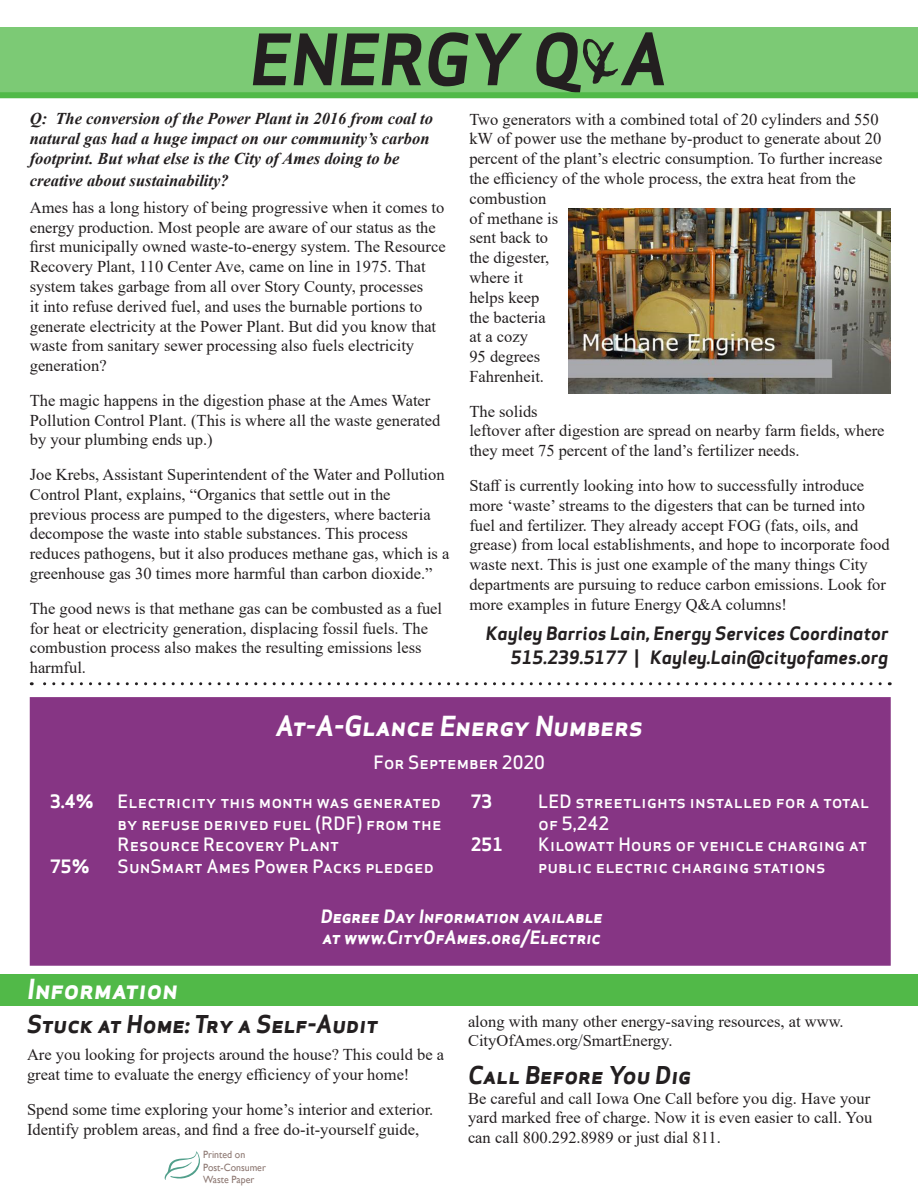
<style>
.page{position:relative;width:918px;height:1188px;background:#fff}
.page>*{position:absolute;margin:0;border:0;box-sizing:border-box;transform-origin:0 0}
.t1{font:italic 700 69px "Apex Sans";color:#231f20}
.t2{font:italic 700 27px "Apex Sans";color:#fff}
.t3{font:italic 700 24px "Apex Sans";color:#231f20}
.t4{font:500 18px/21.6px "Apex Sans";color:#fff}
.t5{font:italic 700 18px "Apex Sans";color:#231f20}
.t6{font:italic 700 18px "Apex Sans";color:#fff}
.t7{font:700 18px "Apex Sans";color:#fff}
.t8{font:16.5px/19.8px "Times New Roman";color:#231f20}
.t9{font:italic 700 16.5px/19.8px "Times New Roman";color:#231f20}
.t10{font:10.5px/12.6px "Gill Sans";color:#8d7872;scale:.94 1}
.s1{font-family:"Mistral";font-weight:400;font-style:normal}
.s2{font-style:normal}
</style>
<div class="page">
<div style="left:0;top:975px;width:918px;height:31px;background:#51b948"></div>
<svg style="left:31px;top:682px;width:849px;height:3px"></svg>
<div style="left:0;top:27px;width:918px;height:68px;background:#7cca75"></div>
<div style="left:0;top:92px;width:918px;height:6px;background:#51b948"></div>
<svg style="left:164px;top:1151px;width:36px;height:29px"></svg>
<div style="left:30px;top:697px;width:861px;height:269px;background:#863584;border:6px solid #863584"></div>
<img style="left:568px;top:208px;width:322px;height:185px">
<p class="t1" style="left:250px;top:15px;width:419px">ENERGY Q<span class="s1">&amp;</span>A</p>
<p class="t9" style="left:30px;top:108px;width:405px">Q: The conversion of the Power Plant in 2016 from coal to natural gas had a huge impact on our community’s carbon footprint. But what else is the City of Ames doing to be</p>
<p class="t9" style="left:30px;top:170px;width:200px">creative about sustainability?</p>
<p class="t8" style="left:30px;top:197px;width:417px">Ames has a long history of being progressive when it comes to energy production. Most people are aware of our status as the first municipally owned waste-to-energy system. The Resource Recovery Plant, 110 Center Ave, came on line in 1975. That system takes garbage from all over Story County, processes<br>it into refuse derived fuel, and uses the burnable portions to generate electricity at the Power Plant. But did you know that waste from sanitary sewer processing also fuels electricity generation?</p>
<p class="t8" style="left:30px;top:390px;width:412px">The magic happens in the digestion phase at the Ames Water<br>Pollution Control Plant. (This is where all the waste generated by your plumbing ends up.)</p>
<p class="t8" style="left:30px;top:464px;width:421px">Joe Krebs, Assistant Superintendent of the Water and Pollution Control Plant, explains, “Organics that settle out in the previous process are pumped to the digesters, where bacteria decompose the waste into stable substances. This process reduces pathogens, but it also produces methane gas, which is a greenhouse gas 30 times more harmful than carbon dioxide.”</p>
<p class="t8" style="left:30px;top:598px;width:414px">The good news is that methane gas can be combusted as a fuel for heat or electricity generation, displacing fossil fuels. The combustion process also makes the resulting emissions less harmful.</p>
<p class="t8" style="left:469px;top:109px;width:415px">Two generators with a combined total of 20 cylinders and 550 kW of power use the methane by-product to generate about 20 percent of the plant’s electric consumption. To further increase the efficiency of the whole process, the extra heat from the combustion<br>of methane is<br>sent back to<br>the digester,<br>where it<br>helps keep<br>the bacteria<br>at a cozy<br>95 degrees<br>Fahrenheit.</p>
<p class="t8" style="left:469px;top:401px;width:417px">The solids<br>leftover after digestion are spread on nearby farm fields, where they meet 75 percent of the land’s fertilizer needs.</p>
<p class="t8" style="left:469px;top:475px;width:422px">Staff is currently looking into how to successfully introduce more ‘waste’ streams to the digesters that can be turned into fuel and fertilizer. They already accept FOG (fats, oils, and grease) from local establishments, and hope to incorporate food waste next. This is just one example of the many things City departments are pursuing to reduce carbon emissions. Look for more examples in future Energy Q&amp;A columns!</p>
<p class="t5" style="left:486px;top:622px;width:404px">Kayley Barrios Lain, Energy Services Coordinator</p>
<p class="t5" style="left:511px;top:646px;width:379px">515.239.5177 <span class="s2">|</span> Kayley.Lain@cityofames.org</p>
<p class="t2" style="left:276px;top:709px;width:369px">At-A-Glance Energy Numbers</p>
<p class="t4" style="left:373px;top:749px;width:173px">For September 2020</p>
<p class="t7" style="left:50px;top:790px;width:45px">3.4%</p>
<p class="t4" style="left:118px;top:788px;width:325px">Electricity this month was generated</p>
<p class="t4" style="left:118px;top:810px;width:325px">by refuse derived fuel (RDF) from the</p>
<p class="t4" style="left:118px;top:832px;width:223px">Resource Recovery Plant</p>
<p class="t7" style="left:50px;top:855px;width:41px">75%</p>
<p class="t4" style="left:118px;top:853px;width:318px">SunSmart Ames Power Packs pledged</p>
<p class="t7" style="left:471px;top:790px;width:23px">73</p>
<p class="t4" style="left:538px;top:788px;width:333px">LED streetlights installed for a total of 5,242</p>
<p class="t7" style="left:471px;top:833px;width:34px">251</p>
<p class="t4" style="left:538px;top:832px;width:331px">Kilowatt Hours of vehicle charging at public electric charging stations</p>
<p class="t6" style="left:321px;top:904px;width:284px">Degree Day Information available</p>
<p class="t6" style="left:323px;top:926px;width:280px">at www.CityOfAmes.org/Electric</p>
<p class="t2" style="left:27px;top:972px;width:152px">Information</p>
<p class="t3" style="left:27px;top:1009px;width:353px">Stuck at Home: Try a Self-Audit</p>
<p class="t8" style="left:27px;top:1044px;width:419px">Are you looking for projects around the house? This could be a great time to evaluate the energy efficiency of your home!</p>
<p class="t8" style="left:27px;top:1099px;width:408px">Spend some time exploring your home’s interior and exterior.<br>Identify problem areas, and find a free do-it-yourself guide,</p>
<p class="t10" style="left:203px;top:1148px;width:68px">Printed on<br>Post-Consumer<br>Waste Paper</p>
<p class="t8" style="left:468px;top:1011px;width:377px">along with many other energy-saving resources, at www.<br>CityOfAmes.org/SmartEnergy.</p>
<p class="t3" style="left:468px;top:1059px;width:225px">Call Before You Dig</p>
<p class="t8" style="left:468px;top:1088px;width:406px;text-align:justify">Be careful and call Iowa One Call before you dig. Have your yard marked free of charge. Now it is even easier to call. You can call 800.292.8989 or just dial 811.</p>
</div>
